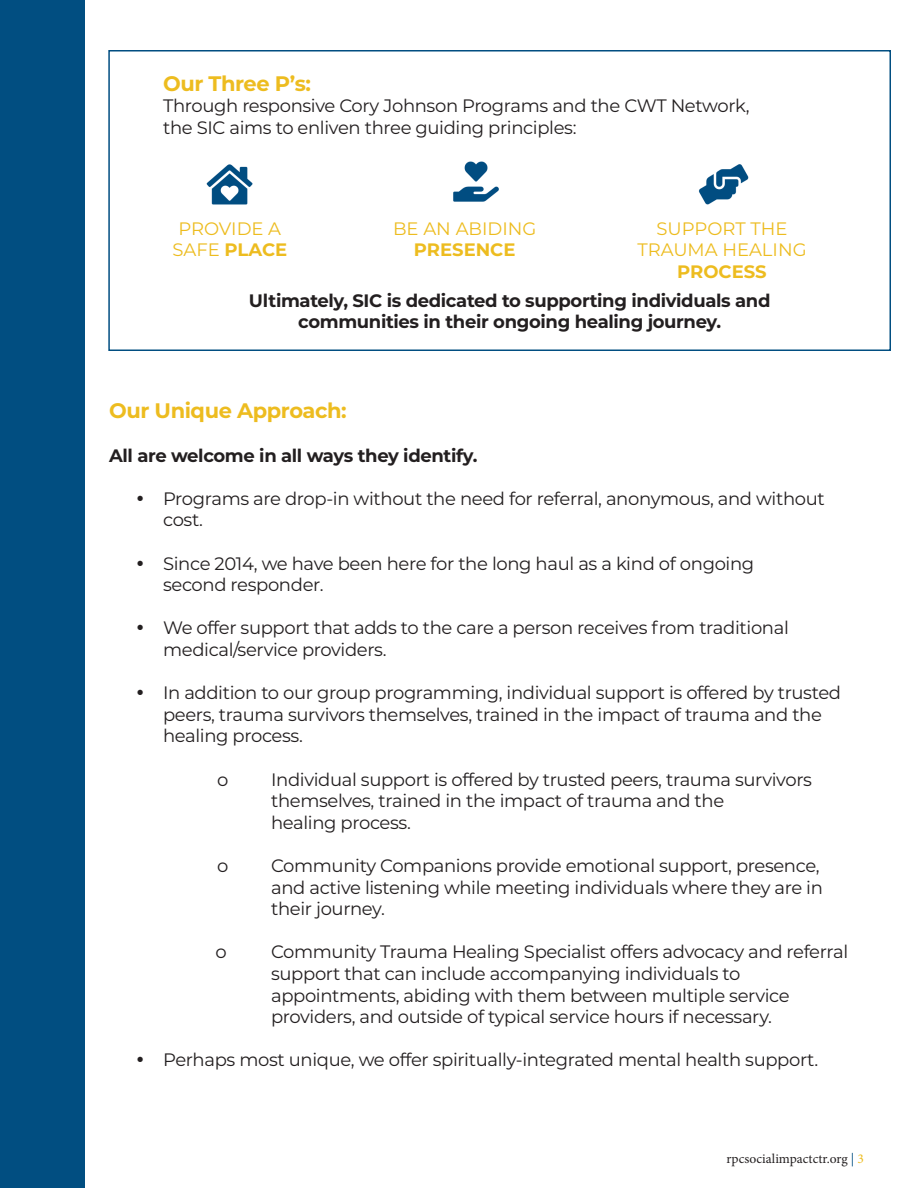
<style>
.page{position:relative;width:918px;height:1188px;background:#fff}
.page>*{position:absolute;margin:0;border:0;box-sizing:border-box;transform-origin:0 0}
.t1{font:700 21px "Montserrat";letter-spacing:-.02em;color:#edbc1f}
.t2{font:18px/21.6px "Montserrat";letter-spacing:-.02em;color:#231f20}
.t3{font:700 18px/21.6px "Montserrat";letter-spacing:-.02em;color:#231f20;text-align:center}
.t4{font:18px/21.6px "Montserrat";color:#edbc1f;text-align:center}
.t5{font:700 18px "Montserrat";color:#edbc1f}
.t6{font:13.5px "Minion Pro";letter-spacing:.005em;color:#231f20}
.s1{font-weight:700}
.s2{color:#014e81}
.s3{color:#edbc1f}
</style>
<div class="page">
<div style="left:0;top:0;width:84px;height:1188px;background:#014e81"></div>
<img style="left:206px;top:164px;width:47px;height:41px">
<div style="left:108px;top:50px;width:783px;height:301px;border:2px solid #014e81"></div>
<img style="left:453px;top:161px;width:46px;height:41px">
<img style="left:698px;top:164px;width:51px;height:41px">
<p class="t1" style="left:163px;top:68px;width:149px">Our Three P’s:</p>
<p class="t2" style="left:163px;top:95px;width:588px">Through responsive Cory Johnson Programs and the CWT Network, the SIC aims to enliven three guiding principles:</p>
<p class="t4" style="left:172px;top:217px;width:116px">PROVIDE A<br>SAFE <span class="s1">PLACE</span></p>
<p class="t4" style="left:393px;top:217px;width:145px">BE AN ABIDING</p>
<p class="t5" style="left:414px;top:237px;width:103px">PRESENCE</p>
<p class="t4" style="left:637px;top:217px;width:171px">SUPPORT THE<br>TRAUMA HEALING</p>
<p class="t5" style="left:677px;top:258px;width:91px">PROCESS</p>
<p class="t3" style="left:249px;top:289px;width:523px">Ultimately, SIC is dedicated to supporting individuals and communities in their ongoing healing journey.</p>
<p class="t1" style="left:109px;top:396px;width:239px">Our Unique Approach:</p>
<p class="t3" style="left:109px;top:444px;width:370px">All are welcome in all ways they identify.</p>
<p class="t2" style="left:163px;top:487px;width:663px">Programs are drop-in without the need for referral, anonymous, and without cost.</p>
<p class="t2" style="left:163px;top:552px;width:593px">Since 2014, we have been here for the long haul as a kind of ongoing second responder.</p>
<p class="t2" style="left:163px;top:617px;width:627px">We offer support that adds to the care a person receives from traditional medical/service providers.</p>
<p class="t2" style="left:163px;top:681px;width:680px">In addition to our group programming, individual support is offered by trusted peers, trauma survivors themselves, trained in the impact of trauma and the healing process.</p>
<p class="t2" style="left:217px;top:768px;width:13px">o</p>
<p class="t2" style="left:271px;top:768px;width:542px">Individual support is offered by trusted peers, trauma survivors themselves, trained in the impact of trauma and the<br>healing process.</p>
<p class="t2" style="left:217px;top:854px;width:13px">o</p>
<p class="t2" style="left:271px;top:854px;width:553px">Community Companions provide emotional support, presence, and active listening while meeting individuals where they are in their journey.</p>
<p class="t2" style="left:215px;top:941px;width:13px">o</p>
<p class="t2" style="left:271px;top:941px;width:579px">Community Trauma Healing Specialist offers advocacy and referral support that can include accompanying individuals to appointments, abiding with them between multiple service providers, and outside of typical service hours if necessary.</p>
<p class="t2" style="left:163px;top:1049px;width:657px">Perhaps most unique, we offer spiritually-integrated mental health support.</p>
<p class="t6" style="left:726px;top:1150px;width:139px">rpcsocialimpactctr.org <span class="s2">|</span> <span class="s3">3</span></p>
</div>
